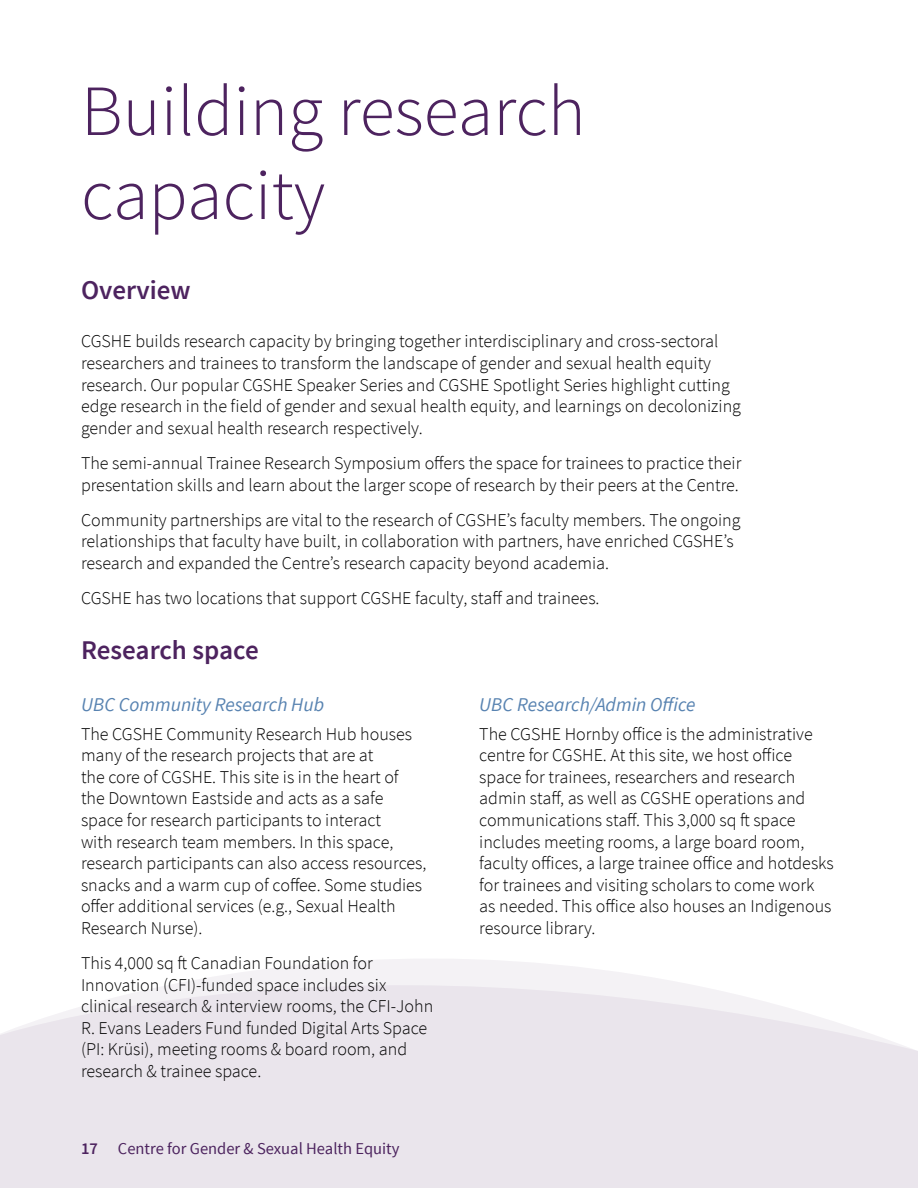
<style>
.page{position:relative;width:918px;height:1188px;background:#fff}
.page>*{position:absolute;margin:0;border:0;box-sizing:border-box;transform-origin:0 0}
.t1{font:300 72px/84px "Source Sans Pro";color:#4d235f}
.t2{font:600 27px "Source Sans Pro";color:#4d235f}
.t3{font:italic 19.5px "Source Sans Pro";color:#5883b1}
.t4{font:300 18px/21.6px "Source Sans Pro";color:#000}
.t5{font:16.5px "Source Sans Pro";color:#4c235e}
.s1{font-weight:600;color:#4d235f}
</style>
<div class="page">
<svg style="left:0;top:959px;width:918px;height:229px;fill:#eae5ec"></svg>
<h1 class="t1" style="left:81px;top:69px;width:506px">Building research capacity</h1>
<h2 class="t2" style="left:81px;top:273px;width:111px">Overview</h2>
<p class="t4" style="left:81px;top:331px;width:662px">CGSHE builds research capacity by bringing together interdisciplinary and cross-sectoral researchers and trainees to transform the landscape of gender and sexual health equity research. Our popular CGSHE Speaker Series and CGSHE Spotlight Series highlight cutting edge research in the field of gender and sexual health equity, and learnings on decolonizing gender and sexual health research respectively.</p>
<p class="t4" style="left:81px;top:452px;width:662px">The semi-annual Trainee Research Symposium offers the space for trainees to practice their presentation skills and learn about the larger scope of research by their peers at the Centre.</p>
<p class="t4" style="left:81px;top:509px;width:661px">Community partnerships are vital to the research of CGSHE’s faculty members. The ongoing relationships that faculty have built, in collaboration with partners, have enriched CGSHE’s research and expanded the Centre’s research capacity beyond academia.</p>
<p class="t4" style="left:81px;top:587px;width:520px">CGSHE has two locations that support CGSHE faculty, staff and trainees.</p>
<h2 class="t2" style="left:81px;top:633px;width:179px">Research space</h2>
<p class="t3" style="left:81px;top:693px;width:245px">UBC Community Research Hub</p>
<p class="t4" style="left:81px;top:723px;width:347px">The CGSHE Community Research Hub houses many of the research projects that are at<br>the core of CGSHE. This site is in the heart of the Downtown Eastside and acts as a safe space for research participants to interact<br>with research team members. In this space, research participants can also access resources, snacks and a warm cup of coffee. Some studies offer additional services (e.g., Sexual Health Research Nurse).</p>
<p class="t4" style="left:81px;top:952px;width:354px">This 4,000 sq ft Canadian Foundation for Innovation (CFI)-funded space includes six clinical research &amp; interview rooms, the CFI-John R. Evans Leaders Fund funded Digital Arts Space (PI: Krüsi), meeting rooms &amp; board room, and research &amp; trainee space.</p>
<p class="t5" style="left:81px;top:1138px;width:320px"><span class="s1">17</span> Centre for Gender &amp; Sexual Health Equity</p>
<p class="t3" style="left:479px;top:693px;width:218px">UBC Research/Admin Office</p>
<p class="t4" style="left:479px;top:723px;width:356px">The CGSHE Hornby office is the administrative centre for CGSHE. At this site, we host office space for trainees, researchers and research admin staff, as well as CGSHE operations and communications staff. This 3,000 sq ft space includes meeting rooms, a large board room, faculty offices, a large trainee office and hotdesks for trainees and visiting scholars to come work as needed. This office also houses an Indigenous resource library.</p>
</div>
